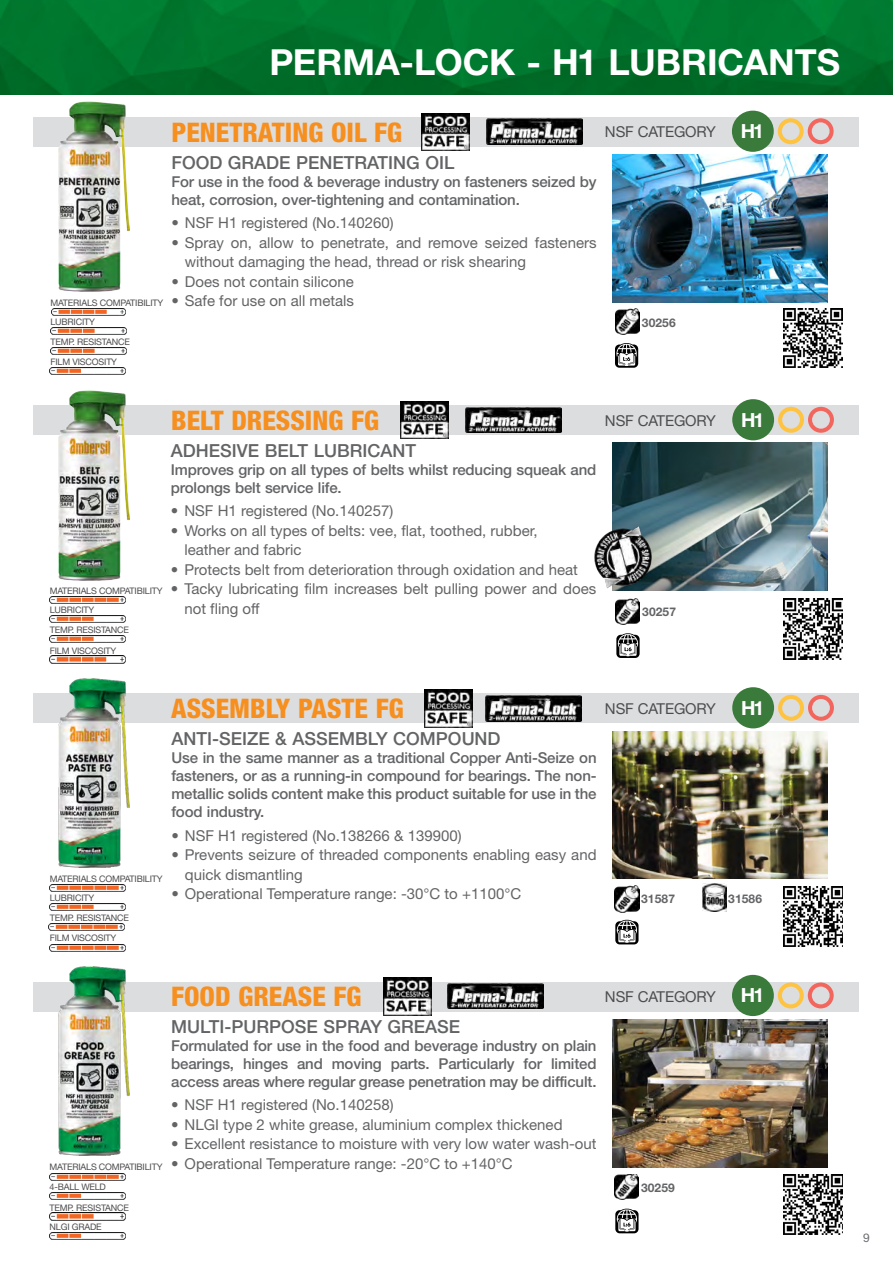
<style>
.page{position:relative;width:893px;height:1263px;background:#fff}
.page>*{position:absolute;margin:0;border:0;box-sizing:border-box;transform-origin:0 0}
.t1{font:700 36px "Helvetica Neue LT Std";letter-spacing:-.005em;color:#fff}
.t2{font:800 condensed 27px "Helvetica Neue LT Std";color:#f78f1e}
.t3{font:700 19.5px "Helvetica Neue LT Std";letter-spacing:-.1em;color:#fff}
.t4{font:500 18px "Helvetica Neue LT Std";color:#636466}
.t5{font:15px/19.5px "Helvetica Neue LT Std";color:#636466}
.t6{font:500 15px/18px "Helvetica Neue LT Std";letter-spacing:-.01em;color:#636466}
.t7{font:15px "Helvetica Neue LT Std";letter-spacing:-.01em;color:#4d4d4f}
.t8{font:700 12px "Helvetica Neue LT Std";letter-spacing:.01em;color:#636466}
.t9{font:12px "Helvetica Neue LT Std";color:#6d6e71}
.t10{font:9px "Helvetica Neue LT Std";letter-spacing:-.02em;color:#4d4d4f}
</style>
<div class="page">
<div style="left:34px;top:981px;width:825px;height:30px;background:#dcddde"></div>
<div style="left:34px;top:693px;width:825px;height:30px;background:#dcddde"></div>
<div style="left:34px;top:405px;width:825px;height:30px;background:#dcddde"></div>
<div style="left:34px;top:117px;width:825px;height:30px;background:#dcddde"></div>
<img style="left:0;top:0;width:893px;height:94px">
<img style="left:58px;top:102px;width:71px;height:189px">
<img style="left:612px;top:155px;width:215px;height:147px">
<img style="left:783px;top:308px;width:60px;height:60px">
<img style="left:52px;top:308px;width:73px;height:7px">
<img style="left:50px;top:328px;width:76px;height:7px">
<img style="left:50px;top:348px;width:76px;height:7px">
<img style="left:422px;top:113px;width:48px;height:37px">
<div style="left:732px;top:111px;width:42px;height:41px;background:#3a7b3c;border-radius:50%"></div>
<svg style="left:778px;top:118px;width:56px;height:26px"></svg>
<img style="left:50px;top:367px;width:76px;height:7px">
<img style="left:615px;top:308px;width:24px;height:27px">
<img style="left:487px;top:119px;width:95px;height:25px">
<svg style="left:615px;top:343px;width:23px;height:25px"></svg>
<img style="left:58px;top:391px;width:72px;height:189px">
<img style="left:612px;top:443px;width:215px;height:148px">
<img style="left:783px;top:598px;width:60px;height:61px">
<img style="left:50px;top:596px;width:76px;height:7px">
<img style="left:50px;top:636px;width:76px;height:7px">
<img style="left:50px;top:616px;width:76px;height:7px">
<img style="left:50px;top:656px;width:76px;height:7px">
<img style="left:594px;top:523px;width:59px;height:67px">
<div style="left:732px;top:399px;width:42px;height:41px;background:#3a7b3c;border-radius:50%"></div>
<svg style="left:778px;top:407px;width:56px;height:26px"></svg>
<img style="left:401px;top:401px;width:48px;height:37px">
<img style="left:616px;top:598px;width:23px;height:27px">
<img style="left:466px;top:407px;width:95px;height:25px">
<svg style="left:616px;top:633px;width:24px;height:25px"></svg>
<img style="left:58px;top:678px;width:72px;height:189px">
<img style="left:612px;top:731px;width:215px;height:147px">
<img style="left:783px;top:886px;width:60px;height:60px">
<img style="left:702px;top:884px;width:24px;height:28px">
<img style="left:50px;top:884px;width:76px;height:7px">
<img style="left:50px;top:904px;width:76px;height:7px">
<img style="left:49px;top:924px;width:76px;height:7px">
<img style="left:50px;top:944px;width:76px;height:7px">
<div style="left:732px;top:687px;width:42px;height:41px;background:#3a7b3c;border-radius:50%"></div>
<svg style="left:778px;top:695px;width:56px;height:26px"></svg>
<img style="left:615px;top:885px;width:24px;height:28px">
<img style="left:424px;top:690px;width:48px;height:37px">
<img style="left:486px;top:696px;width:95px;height:25px">
<svg style="left:615px;top:920px;width:23px;height:24px"></svg>
<svg style="left:615px;top:1209px;width:23px;height:24px"></svg>
<img style="left:58px;top:967px;width:72px;height:188px">
<img style="left:612px;top:1019px;width:215px;height:148px">
<img style="left:783px;top:1174px;width:60px;height:60px">
<img style="left:50px;top:1173px;width:76px;height:7px">
<img style="left:50px;top:1193px;width:76px;height:7px">
<img style="left:50px;top:1213px;width:76px;height:7px">
<img style="left:50px;top:1232px;width:76px;height:7px">
<img style="left:384px;top:978px;width:48px;height:37px">
<div style="left:732px;top:975px;width:42px;height:41px;background:#3a7b3c;border-radius:50%"></div>
<svg style="left:778px;top:982px;width:56px;height:26px"></svg>
<img style="left:615px;top:1174px;width:23px;height:26px">
<img style="left:448px;top:983px;width:95px;height:26px">
<h1 class="t1" style="left:269px;top:40px;width:549px">PERMA -LO CK - H1 LUB RICANTS</h1>
<p class="t10" style="left:50px;top:297px;width:38px">Materials</p>
<p class="t10" style="left:100px;top:297px;width:14px">Compat</p>
<p class="t10" style="left:135px;top:297px;width:30px">ibility</p>
<p class="t10" style="left:50px;top:317px;width:46px">Lubricity</p>
<p class="t10" style="left:50px;top:337px;width:34px">Temp. Res</p>
<p class="t10" style="left:94px;top:337px;width:31px">istance</p>
<p class="t10" style="left:50px;top:356px;width:37px">Film Viscos</p>
<p class="t10" style="left:104px;top:356px;width:14px">ity</p>
<h2 class="t2" style="left:171px;top:115px;width:30px">PENETRATING</h2>
<h2 class="t2" style="left:331px;top:115px;width:73px">OIL FG</h2>
<p class="t4" style="left:171px;top:152px;width:25px">Food</p>
<p class="t4" style="left:228px;top:152px;width:228px">Grade Penetrating Oil</p>
<p class="t6" style="left:171px;top:173px;width:427px">For use in the food &amp; beverage industry on fasteners seized by heat, corrosion, over-tightening and contamination.</p>
<p class="t5" style="left:171px;top:213px;width:224px">• NSF H1 registered (No.140260)</p>
<p class="t5" style="left:185px;top:232px;width:413px;text-indent:-14px">• Spray on, allow to penetrate, and remove seized fasteners without damaging the head, thread or risk shearing</p>
<p class="t5" style="left:171px;top:271px;width:184px">• Does not contain silicone</p>
<p class="t5" style="left:171px;top:291px;width:184px">• Safe for use on all metals</p>
<p class="t7" style="left:605px;top:123px;width:112px">nsf category</p>
<p class="t8" style="left:642px;top:315px;width:35px">30256</p>
<p class="t10" style="left:50px;top:585px;width:38px">Materials</p>
<p class="t10" style="left:99px;top:585px;width:14px">Compat</p>
<p class="t10" style="left:135px;top:585px;width:30px">ibility</p>
<p class="t10" style="left:50px;top:604px;width:46px">Lubricity</p>
<p class="t10" style="left:50px;top:625px;width:34px">Temp. Res</p>
<p class="t10" style="left:93px;top:625px;width:31px">istance</p>
<p class="t10" style="left:50px;top:645px;width:37px">Film Viscos</p>
<p class="t10" style="left:103px;top:645px;width:14px">ity</p>
<h2 class="t2" style="left:171px;top:403px;width:91px">BELT DRESSING</h2>
<h2 class="t2" style="left:351px;top:403px;width:29px">FG</h2>
<p class="t4" style="left:171px;top:440px;width:247px">Adhesive Belt Lubricant</p>
<p class="t6" style="left:171px;top:460px;width:427px">Improves grip on all types of belts whilst reducing squeak and prolongs belt service life.</p>
<p class="t5" style="left:171px;top:501px;width:224px">• NSF H1 registered (No.140257)</p>
<p class="t5" style="left:184px;top:520px;width:355px;text-indent:-14px">• Works on all types of belts: vee, flat, toothed, rubber, leather and fabric</p>
<p class="t5" style="left:171px;top:559px;width:408px">• Protects belt from deterioration through oxidation and heat</p>
<p class="t5" style="left:184px;top:579px;width:413px;text-indent:-14px">• Tacky lubricating film increases belt pulling power and does not fling off</p>
<p class="t7" style="left:605px;top:411px;width:112px">nsf category</p>
<p class="t8" style="left:642px;top:604px;width:35px">30257</p>
<h3 class="t3" style="left:741px;top:119px;width:25px">H1</h3>
<h3 class="t3" style="left:741px;top:407px;width:25px">H1</h3>
<p class="t10" style="left:50px;top:873px;width:38px">Materials</p>
<p class="t10" style="left:99px;top:873px;width:14px">Compat</p>
<p class="t10" style="left:135px;top:873px;width:30px">ibility</p>
<p class="t10" style="left:50px;top:893px;width:46px">Lubricity</p>
<p class="t10" style="left:50px;top:913px;width:34px">Temp. Res</p>
<p class="t10" style="left:93px;top:913px;width:31px">istance</p>
<p class="t10" style="left:50px;top:932px;width:37px">Film Viscos</p>
<p class="t10" style="left:103px;top:932px;width:14px">ity</p>
<h2 class="t2" style="left:171px;top:692px;width:32px">ASSEMBL</h2>
<h2 class="t2" style="left:276px;top:692px;width:51px">Y PASTE</h2>
<h2 class="t2" style="left:376px;top:692px;width:29px">FG</h2>
<h3 class="t3" style="left:741px;top:695px;width:25px">H1</h3>
<p class="t7" style="left:605px;top:699px;width:112px">nsf category</p>
<p class="t4" style="left:171px;top:728px;width:134px">Anti-Seize &amp; Ass</p>
<p class="t4" style="left:328px;top:728px;width:94px">embly Compo</p>
<p class="t4" style="left:462px;top:728px;width:38px">und</p>
<p class="t6" style="left:171px;top:749px;width:427px;text-align:justify">Use in the same manner as a traditional Copper Anti-Seize on fasteners, or as a running-in compound for bearings. The non&shy;metallic solids content make this product suitable for use in the food industry.</p>
<p class="t5" style="left:171px;top:825px;width:292px">• NSF H1 registered (No.138266 &amp; 139900)</p>
<p class="t5" style="left:185px;top:845px;width:413px;text-indent:-14px">• Prevents seizure of threaded components enabling easy and quick dismantling</p>
<p class="t5" style="left:171px;top:884px;width:351px">• Operational Temperature range: -30°C to +1100°C</p>
<p class="t8" style="left:641px;top:891px;width:35px">31587</p>
<p class="t8" style="left:728px;top:891px;width:35px">31586</p>
<p class="t10" style="left:50px;top:1161px;width:38px">Materials</p>
<p class="t10" style="left:99px;top:1161px;width:14px">Compat</p>
<p class="t10" style="left:134px;top:1161px;width:30px">ibility</p>
<p class="t10" style="left:50px;top:1182px;width:15px">4-Ball</p>
<p class="t10" style="left:81px;top:1182px;width:26px">Weld</p>
<p class="t10" style="left:50px;top:1202px;width:34px">Temp. Res</p>
<p class="t10" style="left:93px;top:1202px;width:31px">istance</p>
<p class="t10" style="left:50px;top:1221px;width:53px">NLGI Grade</p>
<h2 class="t2" style="left:171px;top:980px;width:29px">FOOD</h2>
<h2 class="t2" style="left:238px;top:980px;width:31px">GREASE</h2>
<h2 class="t2" style="left:334px;top:980px;width:29px">FG</h2>
<p class="t4" style="left:171px;top:1016px;width:99px">Multi-Purpos</p>
<p class="t4" style="left:307px;top:1016px;width:155px">e Spray Gr ease</p>
<p class="t6" style="left:171px;top:1037px;width:427px;text-align:justify">Formulated for use in the food and beverage industry on plain bearings, hinges and moving parts. Particularly for limited access areas where regular grease penetration may be difficult.</p>
<p class="t5" style="left:171px;top:1095px;width:224px">• NSF H1 registered (No.140258)</p>
<p class="t5" style="left:171px;top:1115px;width:393px">• NLGI type 2 white grease, aluminium complex thickened</p>
<p class="t5" style="left:171px;top:1134px;width:427px">• Excellent resistance to moisture with very low water wash-out</p>
<p class="t5" style="left:171px;top:1154px;width:343px">• Operational Temperature range: -20°C to +140°C</p>
<p class="t7" style="left:605px;top:988px;width:112px">nsf category</p>
<p class="t8" style="left:641px;top:1180px;width:35px">30259</p>
<h3 class="t3" style="left:741px;top:983px;width:25px">H1</h3>
<p class="t9" style="left:863px;top:1230px;width:8px">9</p>
</div>
